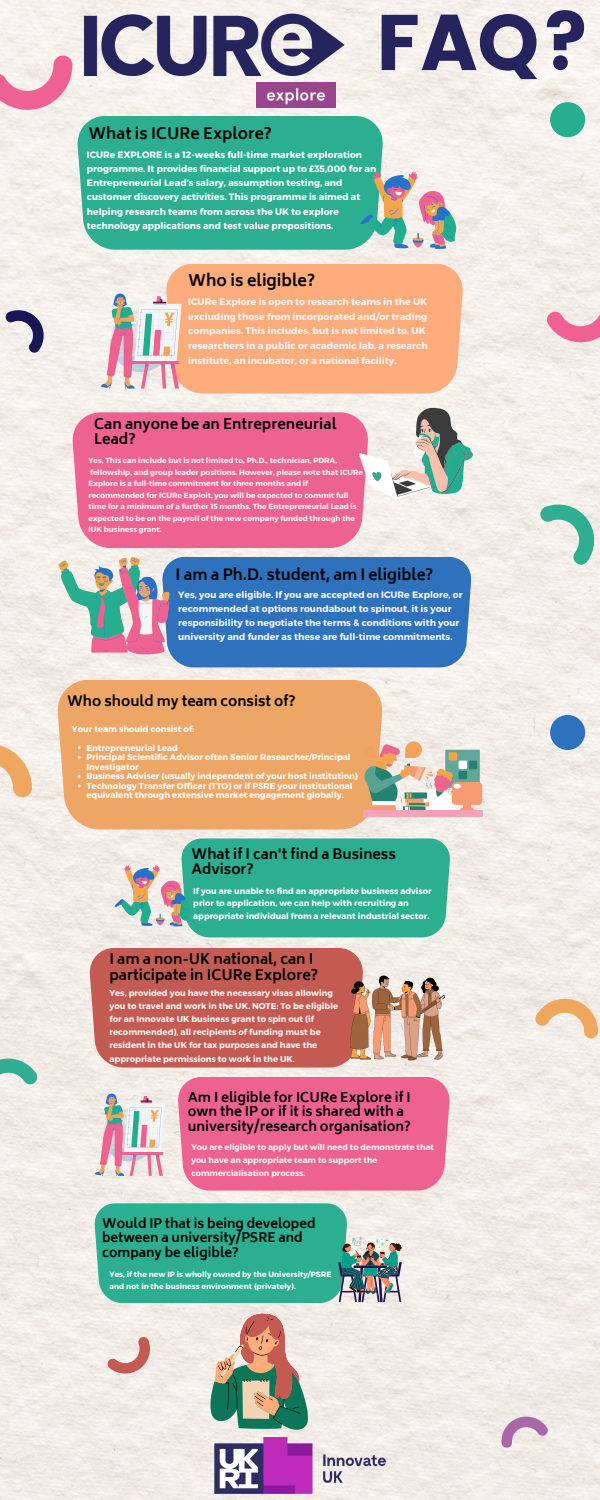
<style>
.page{position:relative;width:600px;height:1500px;background:#fff}
.page>*{position:absolute;margin:0;border:0;box-sizing:border-box;transform-origin:0 0}
.t1{font:78.8px "Poppins";color:#26245c}
.t2{font:700 15.7px "Biryani";color:#000}
.t3{font:700 15.4px "Biryani";color:#000}
.t4{font:700 15px "Biryani";color:#000}
.t5{font:700 14.2px/15.6px "Biryani";color:#000}
.t6{font:700 13.9px/15.5px "Biryani";color:#000}
.t7{font:700 13.1px/14.4px "Biryani";color:#000}
.t8{font:700 12.7px/14.2px "Biryani";color:#000}
.t9{font:700 9.4px/14.6px "Montserrat";color:#f5f5f5}
.t10{font:700 9.3px/14px "Montserrat";color:#f5f5f5}
.t11{font:700 9.2px/14.3px "Montserrat";color:#fff}
.t12{font:700 8.5px/9.5px "Montserrat";color:#fff}
.t13{font:700 8.5px/13.2px "Montserrat";color:#f5f5f5}
.t14{font:700 8.3px/12.9px "Montserrat";color:#fff}
.t15{font:700 8.2px/12.5px "Montserrat";color:#f5f5f5}
.t16{font:700 7.6px/11.8px "Montserrat";color:#fff}
.t17{font:700 7.4px/11.4px "Montserrat";color:#f5f5f5}
</style>
<div class="page">
<img style="left:0;top:0;width:600px;height:1500px">
<div style="left:166px;top:264px;width:297px;height:130px;background:#feac7c"></div>
<svg style="left:101px;top:293px;width:81px;height:96px"></svg>
<div style="left:58px;top:680px;width:324px;height:150px;background:#eea666"></div>
<div style="left:78px;top:116px;width:305px;height:134px;background:#2cae90"></div>
<div style="left:73px;top:412px;width:295px;height:136px;background:#ee6292"></div>
<svg style="left:360px;top:170px;width:97px;height:79px"></svg>
<svg style="left:58px;top:557px;width:413px;height:110px"></svg>
<svg style="left:0;top:722px;width:44px;height:105px"></svg>
<svg style="left:495px;top:1405px;width:57px;height:58px"></svg>
<svg style="left:533px;top:499px;width:67px;height:69px"></svg>
<svg style="left:539px;top:272px;width:61px;height:88px"></svg>
<div style="left:550px;top:715px;width:35px;height:35px;background:#2e71bd;border-radius:50%"></div>
<div style="left:550px;top:102px;width:35px;height:35px;background:#27ae8f;border-radius:50%"></div>
<svg style="left:359px;top:408px;width:114px;height:91px"></svg>
<svg style="left:204px;top:1312px;width:104px;height:118px"></svg>
<svg style="left:0;top:26px;width:84px;height:105px"></svg>
<img style="left:73px;top:6px;width:277px;height:77px">
<img style="left:256px;top:82px;width:80px;height:26px">
<img style="left:214px;top:1438px;width:172px;height:55px">
<svg style="left:95px;top:1093px;width:70px;height:83px"></svg>
<svg style="left:114px;top:838px;width:336px;height:99px"></svg>
<div style="left:178px;top:1077px;width:271px;height:114px;background:#ee6292"></div>
<div style="left:363px;top:810px;width:119px;height:6px;background:#f3a2bb"></div>
<svg style="left:364px;top:741px;width:118px;height:69px"></svg>
<svg style="left:90px;top:948px;width:355px;height:120px"></svg>
<svg style="left:95px;top:1203px;width:307px;height:100px"></svg>
<svg style="left:529px;top:983px;width:71px;height:78px"></svg>
<svg style="left:0;top:1043px;width:44px;height:78px"></svg>
<svg style="left:105px;top:1331px;width:49px;height:49px"></svg>
<svg style="left:0;top:306px;width:49px;height:49px"></svg>
<p class="t3" style="left:89px;top:124px;width:185px">What is ICURe Explore?</p>
<p class="t1" style="left:376px;top:-3px;width:217px">FAQ?</p>
<p class="t11" style="left:87px;top:147px;width:291px">ICURe EXPLORE is a 12-weeks full-time market exploration programme. It provides financial support up to £35,000 for an Entrepreneurial Lead’s salary, assumption testing, and customer discovery activities. This programme is aimed at helping research teams from across the UK to explore technology applications and test value propositions.</p>
<p class="t2" style="left:188px;top:271px;width:129px">Who is eligible?</p>
<p class="t9" style="left:188px;top:294px;width:241px">ICURe Explore is open to research teams in the UK excluding those from incorporated and/or trading companies. This includes, but is not limited to, UK researchers in a public or academic lab, a research institute, an incubator, or a national facility.</p>
<p class="t5" style="left:94px;top:416px;width:244px">Can anyone be an Entrepreneurial<br>Lead?</p>
<p class="t17" style="left:89px;top:455px;width:276px">Yes, This can include but is not limited to, Ph.D., technician, PDRA, fellowship, and group leader positions. However, please note that ICURe Explore is a full-time commitment for three months and if recommended for ICURe Exploit, you will be expected to commit full time for a minimum of a further 15 months. The Entrepreneurial Lead is expected to be on the payroll of the new company funded through the IUK business grant.</p>
<p class="t4" style="left:176px;top:566px;width:259px">I am a Ph.D. student, am I eligible?</p>
<p class="t10" style="left:178px;top:587px;width:286px">Yes, you are eligible. If you are accepted on ICURe Explore, or recommended at options roundabout to spinout, it is your responsibility to negotiate the terms &amp; conditions with your university and funder as these are full-time commitments.</p>
<p class="t6" style="left:67px;top:693px;width:230px">Who should my team consist of?</p>
<p class="t12" style="left:72px;top:723px;width:124px">Your team should consist of:</p>
<p class="t12" style="left:86px;top:743px;width:93px">Entrepreneurial Lead</p>
<p class="t12" style="left:86px;top:752px;width:266px">Principal Scientific Advisor often Senior Researcher/Principal<br>Investigator</p>
<p class="t12" style="left:86px;top:771px;width:273px">Business Adviser (usually independent of your host institution)</p>
<p class="t12" style="left:86px;top:781px;width:268px">Technology Transfer Officer (TTO) or if PSRE your institutional equivalent through extensive market engagement globally.</p>
<p class="t6" style="left:191px;top:846px;width:206px">What if I can't find a Business<br>Advisor?</p>
<p class="t14" style="left:193px;top:884px;width:240px">If you are unable to find an appropriate business advisor prior to application, we can help with recruiting an appropriate individual from a relevant industrial sector.</p>
<p class="t5" style="left:109px;top:952px;width:210px">I am a non-UK national, can I participate in ICURe Explore?</p>
<p class="t13" style="left:109px;top:986px;width:230px">Yes, provided you have the necessary visas allowing you to travel and work in the UK. NOTE: To be eligible for an Innovate UK business grant to spin out (if recommended), all recipients of funding must be resident in the UK for tax purposes and have the appropriate permissions to work in the UK.</p>
<p class="t7" style="left:188px;top:1090px;width:225px">Am I eligible for ICURe Explore if I own the IP or if it is shared with a university/research organisation?</p>
<p class="t15" style="left:191px;top:1141px;width:244px">You are eligible to apply but will need to demonstrate that you have an appropriate team to support the commercialisation process.</p>
<p class="t8" style="left:102px;top:1217px;width:215px">Would IP that is being developed between a university/PSRE and company be eligible?</p>
<p class="t16" style="left:109px;top:1268px;width:224px">Yes, if the new IP is wholly owned by the University/PSRE and not in the business environment (privately).</p>
</div>
